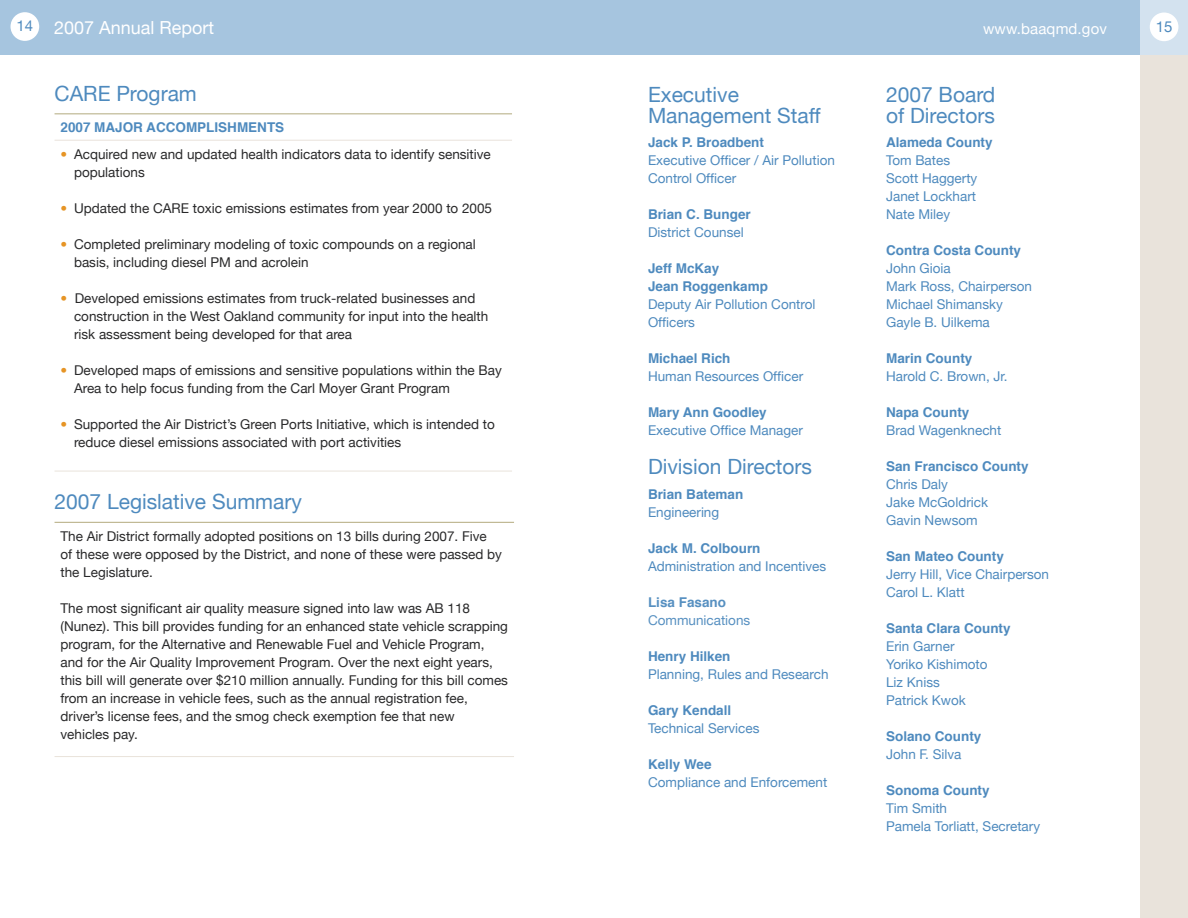
<style>
.page{position:relative;width:1188px;height:918px;background:#fff}
.page>*{position:absolute;margin:0;border:0;box-sizing:border-box;transform-origin:0 0}
.t1{font:21px/21px "Helvetica Neue";color:#4e8abe}
.t2{font:18px "Helvetica Neue";color:#fff}
.t3{font:15px "Helvetica Neue";letter-spacing:.01em;color:#fff}
.t4{font:15px "Helvetica Neue";color:#4e8abe}
.t5{font:13.5px/18px "Helvetica Neue";color:#29292a}
.t6{font:13.5px/18px "Helvetica Neue";color:#4e8abe}
.t7{font:700 13.5px/18px "Helvetica";color:#4e8abe}
.t8{font:13.5px "Helvetica Neue";color:#5790c1}
.t9{font:700 13.5px "Helvetica";color:#5790c1}
.s1{font-size:15px;color:#4e8abe}
.s2{color:#e69425}
</style>
<div class="page">
<div style="left:0;top:0;width:594px;height:54px;background:#a6c5df"></div>
<div style="left:11px;top:12px;width:28px;height:29px;background:#fff;border-radius:50%"></div>
<div style="left:594px;top:0;width:594px;height:54px;background:#a6c5df"></div>
<div style="left:1141px;top:0;width:47px;height:918px;background:#e9e3db"></div>
<div style="left:1141px;top:0;width:47px;height:54px;background:#d3e2ef"></div>
<div style="left:1150px;top:13px;width:28px;height:28px;background:#fff;border-radius:50%"></div>
<hr style="left:55px;top:113px;width:457px;height:1px;background:#b3aa7e">
<hr style="left:55px;top:140px;width:457px;height:1px;background:#e9e3db">
<hr style="left:55px;top:471px;width:457px;height:1px;background:#e9e3db">
<hr style="left:55px;top:522px;width:459px;height:1px;background:#b3aa7e">
<hr style="left:55px;top:756px;width:459px;height:1px;background:#e9e3db">
<h2 class="t2" style="left:17px;top:17px;width:199px"><span class="s1">14</span> 2007 Annual Report</h2>
<p class="t3" style="left:983px;top:20px;width:125px">www.baaqmd.gov</p>
<p class="t4" style="left:1156px;top:17px;width:18px">15</p>
<h1 class="t1" style="left:55px;top:83px;width:15px">CARE</h1>
<h1 class="t1" style="left:116px;top:83px;width:82px">Program</h1>
<p class="t7" style="left:61px;top:118px;width:44px">2007 Maj</p>
<p class="t7" style="left:123px;top:118px;width:163px">or Accomplishments</p>
<p class="t5" style="left:74px;top:145px;width:418px;text-indent:-14px"><span class="s2">•</span> Acquired new and updated health indicators data to identify sensitive populations</p>
<p class="t5" style="left:61px;top:199px;width:103px"><span class="s2">•</span> U pdated the CARE</p>
<p class="t5" style="left:193px;top:199px;width:301px">toxic emissions estimates from year 2000 to 2005</p>
<p class="t5" style="left:74px;top:235px;width:403px;text-indent:-14px"><span class="s2">•</span> Completed preliminary modeling of toxic compounds on a regional basis, including diesel PM and acrolein</p>
<p class="t5" style="left:74px;top:289px;width:416px;text-indent:-14px"><span class="s2">•</span> Developed emissions estimates from truck-related businesses and construction in the West Oakland community for input into the health risk assessment being developed for that area</p>
<p class="t5" style="left:74px;top:361px;width:429px;text-indent:-14px"><span class="s2">•</span> Developed maps of emissions and sensitive populations within the Bay<br>Area to help focus funding from the Carl Moyer Grant Program</p>
<p class="t5" style="left:74px;top:415px;width:422px;text-indent:-14px"><span class="s2">•</span> Supported the Air District’s Green Ports I nitiative, which is intended to reduce diesel emissions associated with port activities</p>
<h1 class="t1" style="left:55px;top:491px;width:249px">2007 Legislative Summary</h1>
<p class="t5" style="left:61px;top:527px;width:443px">The Air District formally adopted positions on 13 bills during 2007. Five of these were opposed by the District, and none of these were passed by the Legislature.</p>
<p class="t5" style="left:61px;top:599px;width:449px">The most significant air quality measure signed into law was AB 118 (Nunez). This bill provides funding for an enhanced state vehicle scrapping program, for the Alternative and Renewable Fuel and Vehicle Program, and for the Air Quality I mprovement Program. Over the next eight years, this bill will generate over $210 million annually. Funding for this bill comes from an increase in vehicle fees, such as the annual registration fee, driver’s license fees, and the smog check exemption fee that new<br>vehicles pay.</p>
<h1 class="t1" style="left:648px;top:83px;width:174px">Executive<br>Management Staff</h1>
<p class="t7" style="left:648px;top:133px;width:118px">Jack P. Broadbent</p>
<p class="t6" style="left:648px;top:151px;width:188px">Executive Officer / Air Pollution<br>Control Officer</p>
<p class="t7" style="left:648px;top:205px;width:104px">Brian C. Bunger</p>
<p class="t6" style="left:648px;top:223px;width:97px">District Counsel</p>
<p class="t7" style="left:648px;top:259px;width:122px">Jeff McKay<br>Jean Roggenkamp</p>
<p class="t6" style="left:648px;top:295px;width:169px">Deputy Air Pollution Control<br>Officers</p>
<p class="t7" style="left:648px;top:349px;width:84px">Michael Rich</p>
<p class="t6" style="left:648px;top:367px;width:157px">Human Resources Officer</p>
<p class="t7" style="left:648px;top:403px;width:120px">Mary Ann Goodley</p>
<p class="t6" style="left:648px;top:421px;width:157px">Executive Office Manager</p>
<h1 class="t1" style="left:648px;top:456px;width:166px">Division Directors</h1>
<p class="t7" style="left:648px;top:484px;width:97px">Brian Bateman</p>
<p class="t6" style="left:648px;top:503px;width:73px">Engineering</p>
<p class="t7" style="left:648px;top:538px;width:114px">Jack M. Colbourn</p>
<p class="t6" style="left:648px;top:557px;width:180px">Administration and I ncentives</p>
<p class="t9" style="left:648px;top:590px;width:80px">Lisa Fasano</p>
<p class="t8" style="left:648px;top:612px;width:104px">Communications</p>
<p class="t7" style="left:648px;top:646px;width:84px">Henry Hilken</p>
<p class="t6" style="left:648px;top:665px;width:182px">Planning, Rules and Research</p>
<p class="t7" style="left:648px;top:700px;width:85px">Gary Kendall</p>
<p class="t6" style="left:648px;top:719px;width:113px">Technical Services</p>
<p class="t7" style="left:648px;top:754px;width:65px">Kelly Wee</p>
<p class="t6" style="left:648px;top:773px;width:181px">Compliance and Enforcement</p>
<h1 class="t1" style="left:886px;top:83px;width:111px">2007 Board of Directors</h1>
<p class="t7" style="left:886px;top:133px;width:108px">Alameda County</p>
<p class="t6" style="left:886px;top:151px;width:93px">Tom Bates<br>Scott Haggerty<br>Janet Lockhart<br>Nate Miley</p>
<p class="t7" style="left:886px;top:241px;width:136px">Contra Costa County</p>
<p class="t6" style="left:886px;top:259px;width:148px">John Gioia<br>Mark Ross, Chairperson<br>Michael Shimansky<br>Gayle B. Uilkema</p>
<p class="t7" style="left:886px;top:349px;width:88px">Marin County</p>
<p class="t6" style="left:886px;top:367px;width:123px">Harold C. Brown, Jr.</p>
<p class="t7" style="left:886px;top:403px;width:85px">Napa County</p>
<p class="t6" style="left:886px;top:421px;width:117px">Brad Wagenknecht</p>
<p class="t7" style="left:886px;top:457px;width:144px">San Francisco County</p>
<p class="t6" style="left:886px;top:475px;width:104px">Chris Daly<br>Jake McGoldrick<br>Gavin Newsom</p>
<p class="t7" style="left:886px;top:547px;width:119px">San Mateo County</p>
<p class="t6" style="left:886px;top:565px;width:164px">Jerry Hill, Vice Chairperson<br>Carol L. Klatt</p>
<p class="t7" style="left:886px;top:619px;width:126px">Santa Clara County</p>
<p class="t6" style="left:886px;top:637px;width:103px">Erin Garner<br>Yoriko Kishimoto<br>Liz Kniss<br>Patrick Kwok</p>
<p class="t7" style="left:886px;top:727px;width:97px">Solano County</p>
<p class="t6" style="left:886px;top:745px;width:77px">John F. Silva</p>
<p class="t7" style="left:886px;top:781px;width:105px">Sonoma County</p>
<p class="t6" style="left:886px;top:799px;width:156px">Tim Smith<br>Pamela Torliatt, Secretary</p>
</div>
